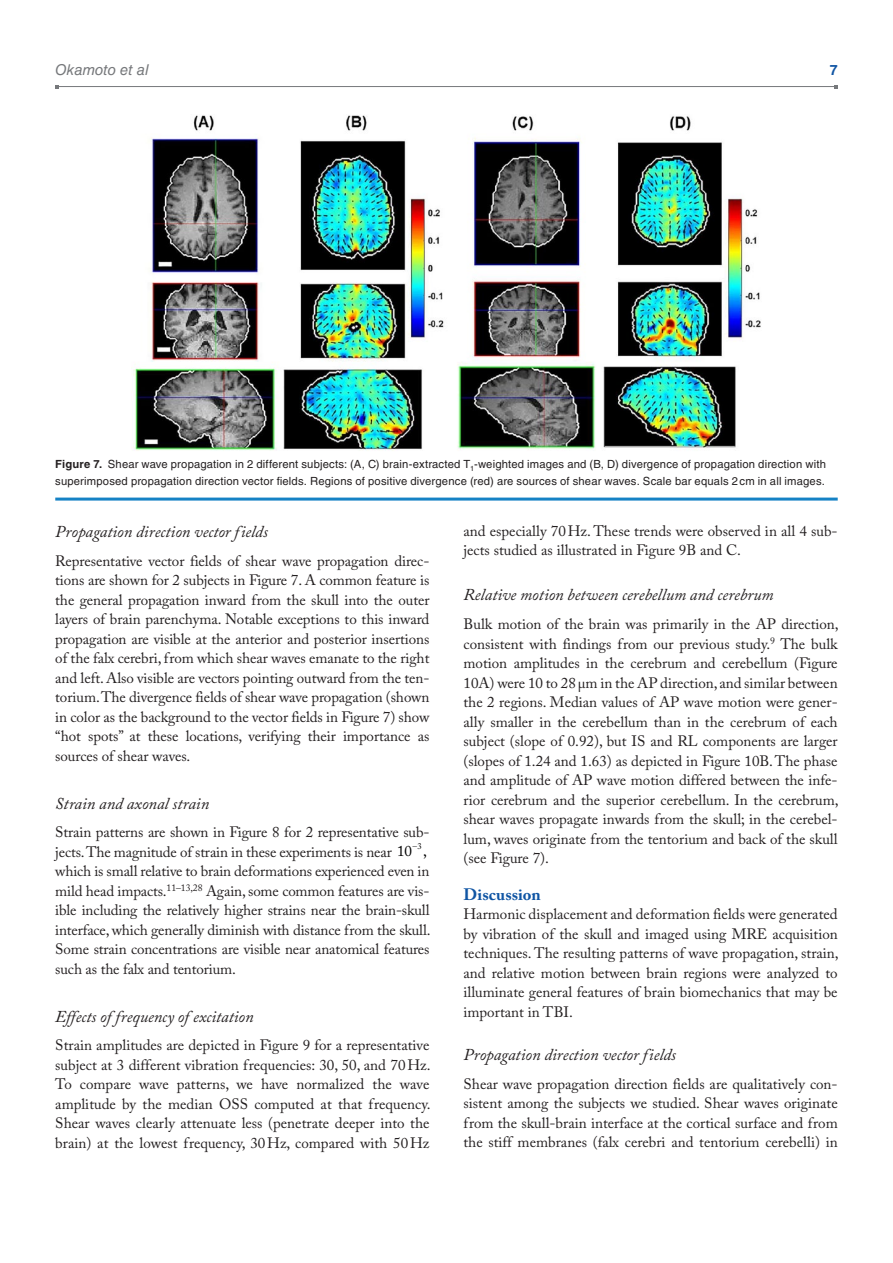
<style>
.page{position:relative;width:893px;height:1263px;background:#fff}
.page>*{position:absolute;margin:0;border:0;box-sizing:border-box;transform-origin:0 0}
.t1{font:italic 16.5px "Adobe Caslon Pro";color:#231f20}
.t2{font:700 16.5px "Adobe Caslon Pro";letter-spacing:.005em;color:#1055a4}
.t3{font:15px/19.5px "Adobe Caslon Pro";color:#231f20;text-align:justify}
.t4{font:italic 15px "Helvetica LT Std";color:#76787b}
.t5{font:15px "Adobe Caslon Pro";color:#000}
.t6{font:700 14.25px "Helvetica LT Std";color:#1055a4}
.t7{font:11.25px/16.5px "Helvetica LT Std";letter-spacing:.015em;color:#231f20}
.t8{font:8.7px "Adobe Caslon Pro";color:#000}
.s1{font-weight:700}
.s2{color:#000}
</style>
<div class="page">
<hr style="left:57px;top:86px;width:779px;height:1px;background:#76787b">
<hr style="left:55px;top:498px;width:783px;height:3px;background:#1582c5">
<img style="left:132px;top:115px;width:629px;height:336px">
<p class="t4" style="left:55px;top:61px;width:95px">Okamoto et al</p>
<p class="t6" style="left:830px;top:61px;width:9px">7</p>
<p class="t7" style="left:55px;top:456px;width:772px"><span class="s1">Figure 7.</span> Shear wave propagation in 2 different subjects: (A, C) brain-extracted T<sub>1</sub>-weighted images and (B, D) divergence of propagation direction with superimposed propagation direction vector fields. Regions of positive divergence (red) are sources of shear waves. Scale bar equals 2cm in all images.</p>
<p class="t1" style="left:55px;top:522px;width:214px">Propagation direction vector fields</p>
<p class="t3" style="left:55px;top:551px;width:376px">Representative vector fields of shear wave propagation direc&shy;tions are shown for 2 subjects in Figure 7. A common feature is the general propagation inward from the skull into the outer layers of brain parenchyma. Notable exceptions to this inward propagation are visible at the anterior and posterior insertions of the falx cerebri, from which shear waves emanate to the right and left. Also visible are vectors pointing outward from the ten&shy;torium. The divergence fields of shear wave propagation (shown in color as the background to the vector fields in Figure 7) show “hot spots” at these locations, verifying their importance as sources of shear waves.</p>
<p class="t1" style="left:55px;top:793px;width:155px">Strain and axonal strain</p>
<p class="t3" style="left:55px;top:822px;width:376px">Strain patterns are shown in Figure 8 for 2 representative sub&shy;jects. The magnitude of strain in these experiments is near <span class="s2">10</span></p>
<p class="t8" style="left:413px;top:841px;width:11px">−3</p>
<p class="t5" style="left:423px;top:842px;width:5px">,</p>
<p class="t3" style="left:55px;top:861px;width:377px">which is small relative to brain deformations experienced even in mild head impacts.<sup>11–13,28</sup> Again, some common features are vis&shy;ible including the relatively higher strains near the brain-skull interface, which generally diminish with distance from the skull.<br>Some strain concentrations are visible near anatomical features such as the falx and tentorium.</p>
<p class="t1" style="left:55px;top:1006px;width:200px">Effects of frequency of excitation</p>
<p class="t3" style="left:55px;top:1035px;width:377px">Strain amplitudes are depicted in Figure 9 for a representative subject at 3 different vibration frequencies: 30, 50, and 70Hz.<br>To compare wave patterns, we have normalized the wave amplitude by the median OSS computed at that frequency.<br>Shear waves clearly attenuate less (penetrate deeper into the brain) at the lowest frequency, 30Hz, compared with 50Hz</p>
<p class="t3" style="left:463px;top:521px;width:376px">and especially 70Hz. These trends were observed in all 4 sub&shy;jects studied as illustrated in Figure 9B and C.</p>
<p class="t1" style="left:463px;top:585px;width:312px">Relative motion between cerebellum and cerebrum</p>
<p class="t3" style="left:463px;top:614px;width:377px">Bulk motion of the brain was primarily in the AP direction, consistent with findings from our previous study.<sup>9</sup> The bulk motion amplitudes in the cerebrum and cerebellum (Figure 10A) were 10 to 28µm in the AP direction, and similar between the 2 regions. Median values of AP wave motion were gener&shy;ally smaller in the cerebellum than in the cerebrum of each subject (slope of 0.92), but IS and RL components are larger (slopes of 1.24 and 1.63) as depicted in Figure 10B. The phase and amplitude of AP wave motion differed between the infe&shy;rior cerebrum and the superior cerebellum. In the cerebrum, shear waves propagate inwards from the skull; in the cerebel&shy;lum, waves originate from the tentorium and back of the skull (see Figure 7).</p>
<p class="t2" style="left:463px;top:884px;width:79px">Discussion</p>
<p class="t3" style="left:463px;top:904px;width:377px">Harmonic displacement and deformation fields were generated by vibration of the skull and imaged using MRE acquisition techniques. The resulting patterns of wave propagation, strain, and relative motion between brain regions were analyzed to illuminate general features of brain biomechanics that may be important in TBI.</p>
<p class="t1" style="left:463px;top:1045px;width:214px">Propagation direction vector fields</p>
<p class="t3" style="left:463px;top:1074px;width:376px">Shear wave propagation direction fields are qualitatively con&shy;sistent among the subjects we studied. Shear waves originate from the skull-brain interface at the cortical surface and from the stiff membranes (falx cerebri and tentorium cerebelli) in</p>
</div>
